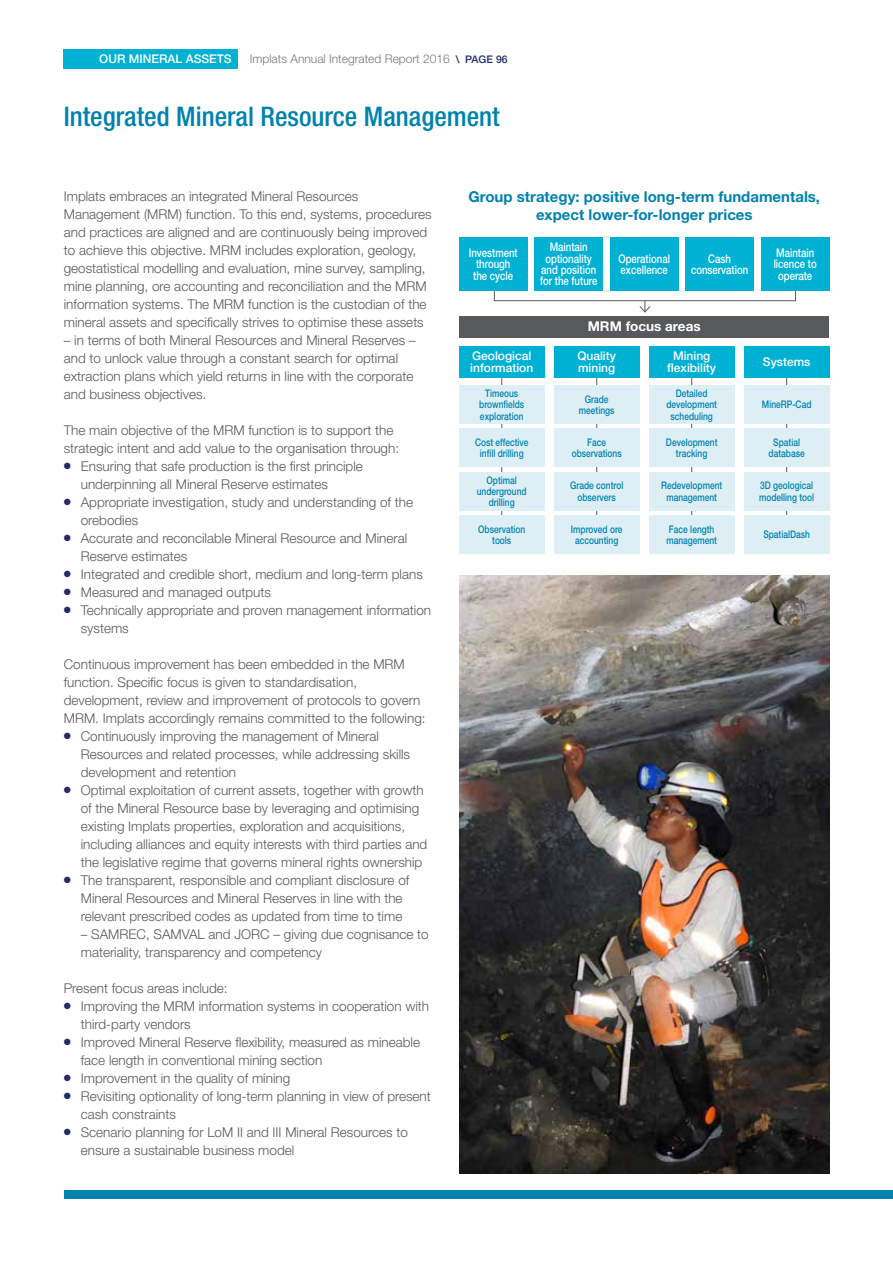
<style>
.page{position:relative;width:893px;height:1263px;background:#fff}
.page>*{position:absolute;margin:0;border:0;box-sizing:border-box;transform-origin:0 0}
.t1{font:500 condensed 27px "Helvetica Neue LT Std";color:#0082ae}
.t2{font:700 15px/18px "Helvetica Neue LT Std";color:#0082ae;text-align:center}
.t3{font:300 13.5px/18px "Helvetica Neue LT Std";color:#58595b}
.t4{font:700 13.5px "Helvetica Neue LT Std";color:#fff}
.t5{font:500 12px/11.2px "Helvetica Neue LT Std";color:#fff;text-align:center;scale:.8 1}
.t6{font:500 12px/12px "Helvetica Neue LT Std";color:#fff}
.t7{font:300 12px "Helvetica Neue LT Std";color:#77787b}
.t8{font:500 10.5px/11.2px "Helvetica Neue LT Std";color:#0082ae;text-align:center;scale:.8 1}
.s1{font-weight:500;font-size:10.5px;color:#232c68}
.s2{color:#232c68}
</style>
<div class="page">
<div style="left:64px;top:1191px;width:829px;height:8px;background:#0082ae"></div>
<hr style="left:501px;top:373px;width:1px;height:171px;background:#58595b">
<hr style="left:596px;top:373px;width:1px;height:171px;background:#58595b">
<hr style="left:691px;top:373px;width:1px;height:171px;background:#58595b">
<hr style="left:786px;top:373px;width:1px;height:171px;background:#58595b">
<svg style="left:639px;top:301px;width:12px;height:12px"></svg>
<div style="left:494px;top:291px;width:302px;height:10px;border:1px solid #58595b"></div>
<div style="left:459px;top:346px;width:85px;height:32px;background:#00b1d4"></div>
<div style="left:459px;top:237px;width:68px;height:54px;background:#00b1d4"></div>
<div style="left:459px;top:385px;width:85px;height:39px;background:#ddeff5"></div>
<div style="left:459px;top:429px;width:85px;height:38px;background:#ddeff5"></div>
<div style="left:459px;top:472px;width:85px;height:38px;background:#ddeff5"></div>
<div style="left:459px;top:515px;width:85px;height:39px;background:#ddeff5"></div>
<div style="left:649px;top:346px;width:85px;height:32px;background:#00b1d4"></div>
<div style="left:610px;top:237px;width:68px;height:54px;background:#00b1d4"></div>
<div style="left:649px;top:385px;width:85px;height:39px;background:#ddeff5"></div>
<div style="left:649px;top:429px;width:85px;height:38px;background:#ddeff5"></div>
<div style="left:649px;top:472px;width:85px;height:38px;background:#ddeff5"></div>
<div style="left:649px;top:515px;width:85px;height:39px;background:#ddeff5"></div>
<div style="left:554px;top:346px;width:85px;height:32px;background:#00b1d4"></div>
<div style="left:535px;top:237px;width:68px;height:54px;background:#00b1d4"></div>
<div style="left:554px;top:385px;width:85px;height:39px;background:#ddeff5"></div>
<div style="left:554px;top:429px;width:85px;height:38px;background:#ddeff5"></div>
<div style="left:554px;top:472px;width:85px;height:38px;background:#ddeff5"></div>
<div style="left:554px;top:515px;width:85px;height:39px;background:#ddeff5"></div>
<div style="left:744px;top:346px;width:85px;height:32px;background:#00b1d4"></div>
<div style="left:686px;top:237px;width:68px;height:54px;background:#00b1d4"></div>
<div style="left:761px;top:237px;width:68px;height:54px;background:#00b1d4"></div>
<div style="left:744px;top:385px;width:85px;height:39px;background:#ddeff5"></div>
<div style="left:744px;top:429px;width:85px;height:38px;background:#ddeff5"></div>
<div style="left:744px;top:472px;width:85px;height:38px;background:#ddeff5"></div>
<div style="left:744px;top:515px;width:85px;height:39px;background:#ddeff5"></div>
<div style="left:459px;top:316px;width:370px;height:21px;background:#58595b"></div>
<img style="left:459px;top:576px;width:370px;height:598px">
<div style="left:64px;top:49px;width:174px;height:19px;background:#00b1d4"></div>
<p class="t6" style="left:99px;top:53px;width:134px">OUR MINERAL ASSETS</p>
<p class="t7" style="left:250px;top:52px;width:259px">Implats Annual Integrated Report 2016 <span class="s1">\ Page 96</span></p>
<p class="t1" style="left:64px;top:100px;width:437px">Integrated mineral resource management</p>
<p class="t3" style="left:64px;top:187px;width:369px">Implats embraces an integrated Mineral Resources Management (MRM) function. To this end, systems, procedures and practices are aligned and are continuously being improved to achieve this objective. MRM includes exploration, geology, geostatistical modelling and evaluation, mine survey, sampling, mine planning, ore accounting and reconciliation and the MRM information systems. The MRM function is the custodian of the mineral assets and specifically strives to optimise these assets</p>
<p class="t3" style="left:64px;top:331px;width:354px">– in terms of both Mineral resources and Mineral reserves – and to unlock value through a constant search for optimal extraction plans which yield returns in line with the corporate and business objectives.</p>
<p class="t3" style="left:64px;top:421px;width:337px">The main objective of the MRM function is to support the strategic intent and add value to the organisation through:</p>
<p class="t3" style="left:81px;top:457px;width:284px;text-indent:-17px"><span class="s2">●</span> Ensuring that safe production is the first principle underpinning all Mineral Reserve estimates</p>
<p class="t3" style="left:81px;top:493px;width:334px;text-indent:-17px"><span class="s2">●</span> Appropriate investigation, study and understanding of the orebodies</p>
<p class="t3" style="left:81px;top:529px;width:328px;text-indent:-17px"><span class="s2">●</span> Accurate and reconcilable Mineral Resource and Mineral<br>Reserve estimates</p>
<p class="t3" style="left:64px;top:565px;width:361px"><span class="s2">●</span> Integrated and credible short, medium and long-term plans</p>
<p class="t3" style="left:64px;top:583px;width:209px"><span class="s2">●</span> Measured and managed outputs</p>
<p class="t3" style="left:81px;top:601px;width:352px;text-indent:-17px"><span class="s2">●</span> Technically appropriate and proven management information systems</p>
<p class="t3" style="left:64px;top:655px;width:363px">Continuous improvement has been embedded in the MRM function. Specific focus is given to standardisation, development, review and improvement of protocols to govern MRM. Implats accordingly remains committed to the following:</p>
<p class="t3" style="left:81px;top:727px;width:331px;text-indent:-17px"><span class="s2">●</span> Continuously improving the management of Mineral<br>Resources and related processes, while addressing skills development and retention</p>
<p class="t3" style="left:81px;top:781px;width:348px;text-indent:-17px"><span class="s2">●</span> Optimal exploitation of current assets, together with growth of the Mineral Resource base by leveraging and optimising existing Implats properties, exploration and acquisitions, including alliances and equity interests with third parties and the legislative regime that governs mineral rights ownership</p>
<p class="t3" style="left:81px;top:871px;width:330px;text-indent:-17px"><span class="s2">●</span> The transparent, responsible and compliant disclosure of<br>Mineral Resources and Mineral Reserves in line with the relevant prescribed codes as updated from time to time</p>
<p class="t3" style="left:81px;top:925px;width:349px">– SAMREC, SAMVAL and JORC – giving due cognisance to materiality, transparency and competency</p>
<p class="t3" style="left:64px;top:979px;width:165px">Present focus areas include:</p>
<p class="t3" style="left:81px;top:997px;width:350px;text-indent:-17px"><span class="s2">●</span> Improving the MRM information systems in cooperation with third-party vendors</p>
<p class="t3" style="left:81px;top:1033px;width:341px;text-indent:-17px"><span class="s2">●</span> Improved Mineral reserve flexibility, measured as mineable face length in conventional mining section</p>
<p class="t3" style="left:64px;top:1069px;width:228px"><span class="s2">●</span> Improvement in the quality of mining</p>
<p class="t3" style="left:81px;top:1087px;width:352px;text-indent:-17px"><span class="s2">●</span> Revisiting optionality of long-term planning in view of present cash constraints</p>
<p class="t3" style="left:81px;top:1123px;width:329px;text-indent:-17px"><span class="s2">●</span> Scenario planning for LoM II and iii Mineral Resources to ensure a sustainable business model</p>
<p class="t2" style="left:468px;top:187px;width:353px">Group strategy: positive long-term fundamentals, expect lower-for-longer prices</p>
<p class="t5" style="left:469px;top:247px;width:63px">Investment through the cycle</p>
<p class="t5" style="left:540px;top:241px;width:73px">Maintain optionality and position for the future</p>
<p class="t5" style="left:618px;top:253px;width:66px;text-align:left">Operational excellence</p>
<p class="t5" style="left:691px;top:253px;width:73px">Cash conservation</p>
<p class="t5" style="left:774px;top:247px;width:55px">Maintain licence to operate</p>
<p class="t4" style="left:588px;top:318px;width:114px">MRM focus areas</p>
<p class="t6" style="left:470px;top:350px;width:64px">Geological information</p>
<p class="t8" style="left:479px;top:388px;width:58px">Timeous brownfields exploration</p>
<p class="t8" style="left:475px;top:437px;width:68px">Cost effective infill drilling</p>
<p class="t8" style="left:477px;top:474px;width:64px">Optimal underground drilling</p>
<p class="t8" style="left:478px;top:523px;width:60px">Observation tools</p>
<p class="t6" style="left:577px;top:350px;width:40px">Quality mining</p>
<p class="t8" style="left:579px;top:393px;width:46px">Grade meetings</p>
<p class="t8" style="left:572px;top:437px;width:64px">Face observations</p>
<p class="t8" style="left:570px;top:480px;width:68px">Grade control observers</p>
<p class="t8" style="left:571px;top:523px;width:66px">Improved ore accounting</p>
<p class="t6" style="left:667px;top:350px;width:50px;text-align:center">Mining flexibility</p>
<p class="t8" style="left:666px;top:388px;width:65px">Detailed development scheduling</p>
<p class="t8" style="left:666px;top:437px;width:66px">Development tracking</p>
<p class="t8" style="left:661px;top:480px;width:78px">Redevelopment management</p>
<p class="t8" style="left:666px;top:523px;width:65px;text-align:left">Face length management</p>
<p class="t6" style="left:763px;top:356px;width:49px">Systems</p>
<p class="t8" style="left:762px;top:399px;width:64px">MineRP-Cad</p>
<p class="t8" style="left:769px;top:437px;width:47px">Spatial database</p>
<p class="t8" style="left:759px;top:480px;width:70px;text-align:left">3D geological modelling tool</p>
<p class="t8" style="left:763px;top:529px;width:60px">SpatialDash</p>
</div>
